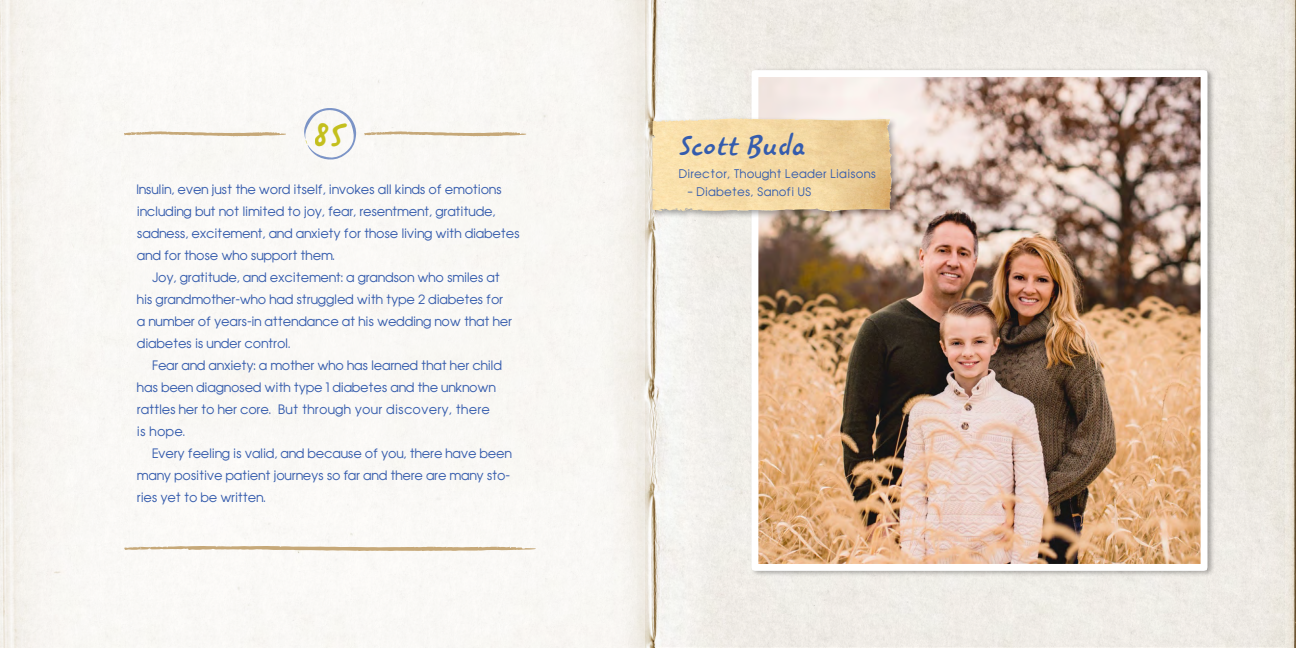
<style>
.page{position:relative;width:1296px;height:648px;background:#fff}
.page>*{position:absolute;margin:0;border:0;box-sizing:border-box;transform-origin:0 0}
.t1{font:33.6px "Sanofi Script";color:#bdb800}
.t2{font:26px "Sanofi Script";color:#355cad}
.t3{font:12px "Avant Garde";letter-spacing:-.02em;color:#355cad}
.t4{font:12px "Avant Garde";letter-spacing:.01em;color:#355cad}
.t5{font:11px "Avant Garde";letter-spacing:.02em;color:#355cad}
</style>
<div class="page">
<img style="left:652px;top:0;width:633px;height:646px">
<div style="left:0;top:0;width:652px;height:648px;background:#f9f8f5"></div>
<div style="left:750px;top:67px;width:465px;height:510px;background:#000;opacity:.31"></div>
<img style="left:759px;top:78px;width:440px;height:485px">
<div style="left:751px;top:70px;width:456px;height:501px;border:7px solid #fff"></div>
<div style="left:649px;top:116px;width:250px;height:104px;background:#000;opacity:.33"></div>
<img style="left:652px;top:117px;width:240px;height:95px">
<svg style="left:304px;top:107px;width:52px;height:53px"></svg>
<svg style="left:124px;top:546px;width:412px;height:5px"></svg>
<svg style="left:124px;top:131px;width:162px;height:5px"></svg>
<svg style="left:364px;top:131px;width:162px;height:5px"></svg>
<h1 class="t1" style="left:314px;top:114px;width:32px">85</h1>
<p class="t3" style="left:136px;top:182px;width:367px">Insulin, even just the word itself, invokes all kinds of emotions</p>
<p class="t3" style="left:137px;top:204px;width:360px">including but not limited to joy, fear, resentment, gratitude,</p>
<p class="t3" style="left:137px;top:226px;width:384px">sadness, excitement, and anxiety for those living with diabetes</p>
<p class="t3" style="left:137px;top:248px;width:199px">and for those who support them.</p>
<p class="t3" style="left:152px;top:270px;width:349px">Joy, gratitude, and excitement: a grandson who smiles at</p>
<p class="t3" style="left:137px;top:292px;width:368px">his grandmother-who had struggled with type 2 diabetes for</p>
<p class="t3" style="left:137px;top:314px;width:377px">a number of years-in attendance at his wedding now that her</p>
<p class="t3" style="left:137px;top:336px;width:155px">diabetes is under control.</p>
<p class="t3" style="left:152px;top:358px;width:351px">Fear and anxiety: a mother who has learned that her child</p>
<p class="t3" style="left:137px;top:380px;width:360px">has been diagnosed with type 1 diabetes and the unknown</p>
<p class="t4" style="left:137px;top:402px;width:355px">rattles her to her core. But through your discovery, there</p>
<p class="t3" style="left:137px;top:424px;width:50px">is hope.</p>
<p class="t3" style="left:152px;top:446px;width:361px">Every feeling is valid, and because of you, there have been</p>
<p class="t3" style="left:137px;top:468px;width:375px">many positive patient journeys so far and there are many sto-</p>
<p class="t3" style="left:137px;top:490px;width:130px">ries yet to be written.</p>
<h2 class="t2" style="left:679px;top:131px;width:128px">Scott Buda</h2>
<p class="t5" style="left:679px;top:167px;width:199px">Director, Thought Leader Liaisons</p>
<p class="t5" style="left:688px;top:185px;width:125px">– Diabetes, Sanofi US</p>
</div>
